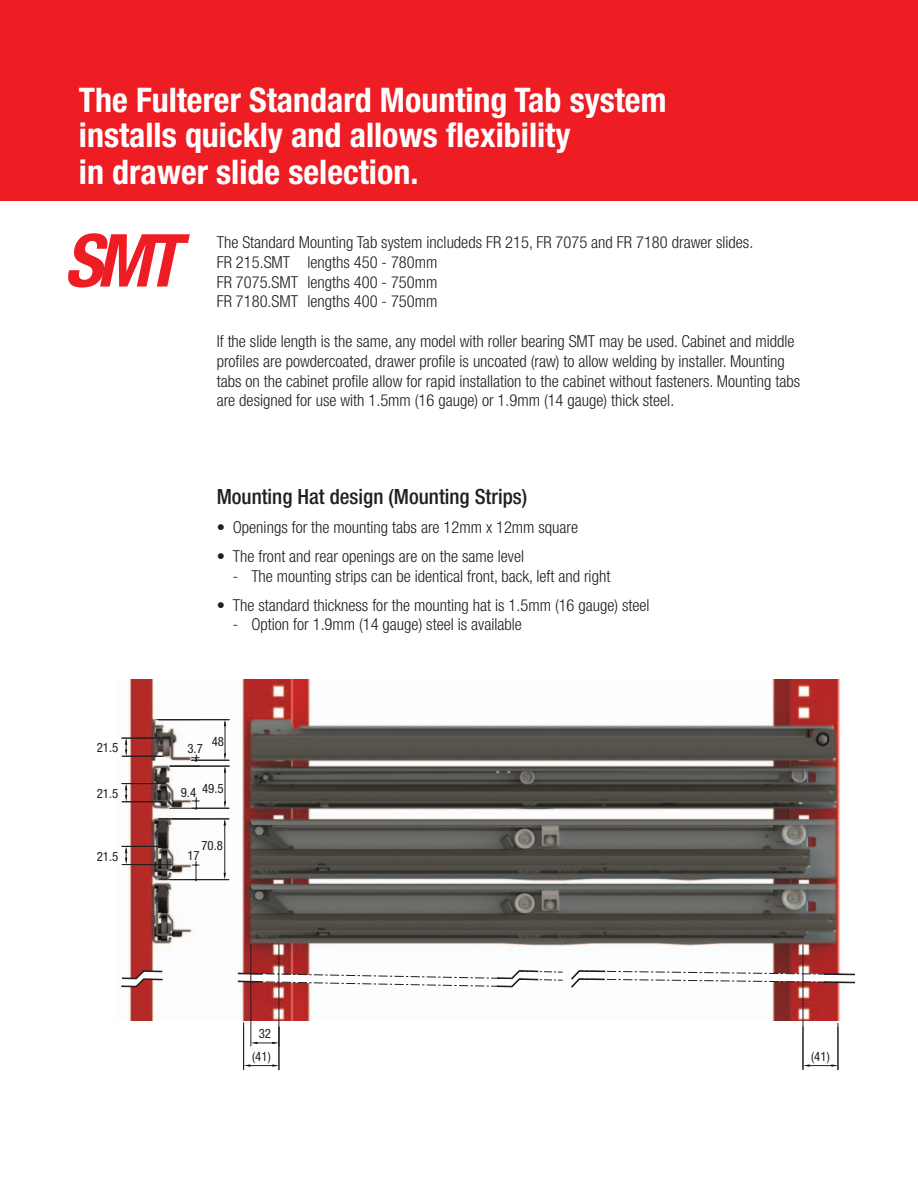
<style>
.page{position:relative;width:918px;height:1188px;background:#fff}
.page>*{position:absolute;margin:0;border:0;box-sizing:border-box;transform-origin:0 0}
.t1{font:italic 700 condensed 73.2px "Helvetica Neue";color:#ee1d23}
.t2{font:700 condensed 33.9px/36px "Helvetica Neue";color:#fff}
.t3{font:500 condensed 21px "Helvetica Neue";color:#231f20}
.t4{font:300 condensed 16.5px/19.8px "Helvetica Neue";color:#231f20}
.t5{font:condensed 12.9px/22.2px "Helvetica Neue";letter-spacing:.005em;color:#231f20;text-align:center}
</style>
<div class="page">
<div style="left:0;top:0;width:918px;height:201px;background:#ee1d23"></div>
<img style="left:129px;top:680px;width:713px;height:342px">
<svg style="left:121px;top:680px;width:417px;height:307px"></svg>
<hr style="left:251px;top:944px;width:1px;height:102px;background:#231f20">
<hr style="left:243px;top:1022px;width:1px;height:48px;background:#231f20">
<hr style="left:279px;top:944px;width:1px;height:126px;background:#231f20">
<svg style="left:244px;top:1064px;width:35px;height:3px"></svg>
<hr style="left:803px;top:945px;width:1px;height:125px;background:#231f20">
<hr style="left:838px;top:1023px;width:1px;height:47px;background:#231f20">
<svg style="left:803px;top:1064px;width:35px;height:3px"></svg>
<svg style="left:251px;top:1027px;width:29px;height:19px"></svg>
<hr style="left:169px;top:808px;width:60px;height:1px;background:#231f20">
<hr style="left:170px;top:766px;width:59px;height:1px;background:#231f20">
<svg style="left:224px;top:801px;width:2px;height:7px"></svg>
<hr style="left:225px;top:769px;width:1px;height:33px;background:#231f20">
<hr style="left:191px;top:760px;width:38px;height:1px;background:#231f20">
<hr style="left:156px;top:719px;width:73px;height:1px;background:#231f20">
<svg style="left:224px;top:753px;width:2px;height:7px"></svg>
<hr style="left:225px;top:722px;width:1px;height:32px;background:#231f20">
<svg style="left:192px;top:798px;width:7px;height:11px"></svg>
<hr style="left:159px;top:879px;width:70px;height:1px;background:#231f20">
<hr style="left:159px;top:819px;width:70px;height:1px;background:#231f20">
<hr style="left:225px;top:821px;width:1px;height:53px;background:#231f20">
<hr style="left:122px;top:756px;width:41px;height:1px;background:#231f20">
<hr style="left:122px;top:738px;width:41px;height:1px;background:#231f20">
<svg style="left:125px;top:738px;width:2px;height:18px"></svg>
<hr style="left:122px;top:801px;width:41px;height:1px;background:#231f20">
<hr style="left:122px;top:783px;width:41px;height:1px;background:#231f20">
<svg style="left:125px;top:784px;width:2px;height:18px"></svg>
<hr style="left:122px;top:864px;width:50px;height:1px;background:#231f20">
<hr style="left:122px;top:846px;width:41px;height:1px;background:#231f20">
<svg style="left:125px;top:847px;width:2px;height:17px"></svg>
<svg style="left:192px;top:861px;width:7px;height:20px"></svg>
<svg style="left:192px;top:755px;width:7px;height:7px"></svg>
<svg style="left:236px;top:969px;width:326px;height:19px"></svg>
<svg style="left:569px;top:970px;width:286px;height:19px"></svg>
<hr style="left:824px;top:973px;width:31px;height:2px;background:#231f20">
<svg style="left:121px;top:970px;width:43px;height:18px"></svg>
<h2 class="t2" style="left:79px;top:85px;width:589px">The Fulterer Standard Mounting Tab system installs quickly and allows flexibility<br>in drawer slide selection.</h2>
<h1 class="t1" style="left:64px;top:216px;width:117px">SMT</h1>
<p class="t4" style="left:217px;top:234px;width:538px">The Standard Mounting Tab system includeds FR 215, FR 7075 and FR 7180 drawer slides.<br>FR 215.SMT lengths 450 - 780mm<br>FR 7075.SMT lengths 400 - 750mm<br>FR 7180.SMT lengths 400 - 750mm</p>
<p class="t4" style="left:217px;top:333px;width:585px">If the slide length is the same, any model with roller bearing SMT may be used. Cabinet and middle profiles are powdercoated, drawer profile is uncoated (raw) to allow welding by installer. Mounting tabs on the cabinet profile allow for rapid installation to the cabinet without fasteners. Mounting tabs are designed for use with 1.5mm (16 gauge) or 1.9mm (14 gauge) thick steel.</p>
<p class="t5" style="left:97px;top:737px;width:23px">21.5</p>
<p class="t5" style="left:97px;top:782px;width:23px">21.5</p>
<p class="t5" style="left:97px;top:845px;width:23px">21.5</p>
<p class="t3" style="left:217px;top:489px;width:312px">Mounting Hat design (Mounting Strips)</p>
<p class="t4" style="left:217px;top:519px;width:363px">• Openings for the mounting tabs are 12mm x 12mm square</p>
<p class="t4" style="left:217px;top:548px;width:309px">• The front and rear openings are on the same level</p>
<p class="t4" style="left:233px;top:568px;width:379px">- The mounting strips can be identical front, back, left and right</p>
<p class="t4" style="left:217px;top:596px;width:434px">• The standard thickness for the mounting hat is 1.5mm (16 gauge) steel</p>
<p class="t4" style="left:233px;top:616px;width:291px">- Option for 1.9mm (14 gauge) steel is available</p>
<p class="t5" style="left:187px;top:737px;width:17px">3.7</p>
<p class="t5" style="left:212px;top:731px;width:14px">48</p>
<p class="t5" style="left:181px;top:777px;width:45px">9.4 49.5</p>
<p class="t5" style="left:201px;top:835px;width:23px">70.8</p>
<p class="t5" style="left:187px;top:845px;width:14px">17</p>
<p class="t5" style="left:252px;top:1023px;width:20px">32 (41)</p>
<p class="t5" style="left:811px;top:1045px;width:20px">(41)</p>
</div>
